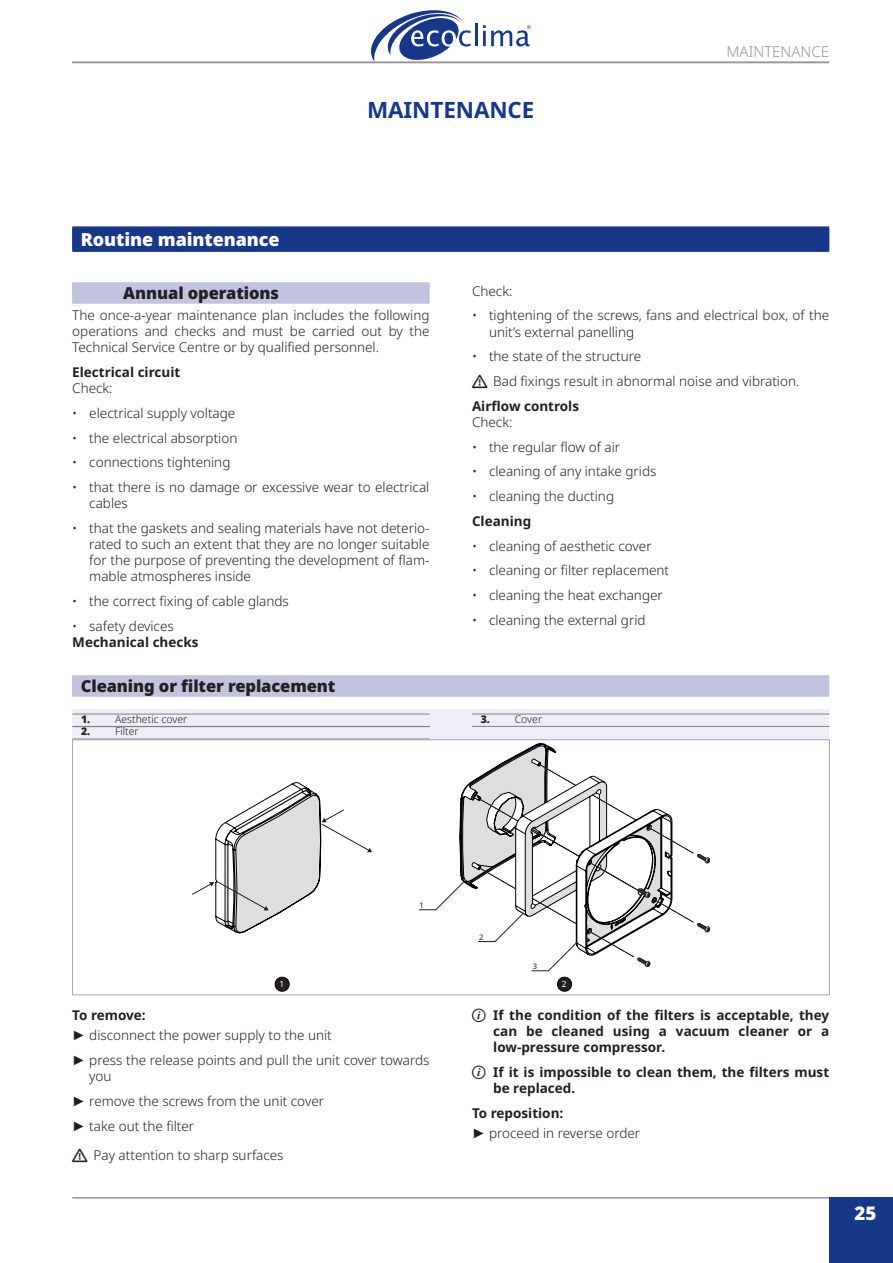
<style>
.page{position:relative;width:893px;height:1263px;background:#fff}
.page>*{position:absolute;margin:0;border:0;box-sizing:border-box;transform-origin:0 0}
.t1{font:700 22.5px "Noto Sans";letter-spacing:-.005em;color:#173889}
.t2{font:900 18.75px "Noto Sans";color:#fff}
.t3{font:900 18px "Noto Sans";letter-spacing:-.005em;color:#fff}
.t4{font:900 16.5px "Noto Sans";letter-spacing:-.005em;color:#231f20}
.t5{font:300 15px "Noto Sans";color:#939598}
.t6{font:300 13.5px/16.2px "Noto Sans";color:#231f20}
.t7{font:700 13.5px/16.2px "Noto Sans";color:#231f20;text-align:justify}
.t8{font:300 10.5px "Noto Sans";color:#231f20}
.t9{font:900 10.5px "Noto Sans";color:#231f20}
.t10{font:8.4px "Noto Sans";color:#fff}
.t11{font:7.65px "Noto Sans";color:#231f20}
.s1{font-weight:700}
.s2{font-family:"Arial";font-weight:400}
</style>
<div class="page">
<hr style="left:72px;top:1197px;width:757px;height:1px;background:#939598">
<div style="left:829px;top:1197px;width:64px;height:66px;background:#173889"></div>
<hr style="left:72px;top:62px;width:757px;height:1px;background:#939598">
<svg style="left:367px;top:10px;width:104px;height:52px"></svg>
<hr style="left:475px;top:24px;width:3px;height:22px;background:#173889">
<svg style="left:483px;top:25px;width:47px;height:21px"></svg>
<div style="left:72px;top:228px;width:757px;height:24px;background:#173889"></div>
<div style="left:72px;top:226px;width:757px;height:24px;background:#173889"></div>
<div style="left:72px;top:283px;width:357px;height:21px;background:#d1d2e6"></div>
<div style="left:72px;top:282px;width:357px;height:21px;background:#c2c3de"></div>
<div style="left:72px;top:676px;width:757px;height:21px;background:#cecfe4"></div>
<div style="left:72px;top:675px;width:757px;height:21px;background:#c2c3de"></div>
<div style="left:73px;top:709px;width:756px;height:31px;background:#edeef6"></div>
<hr style="left:73px;top:714px;width:357px;height:1px;background:#808285">
<hr style="left:73px;top:726px;width:357px;height:1px;background:#808285">
<hr style="left:472px;top:714px;width:357px;height:1px;background:#808285">
<hr style="left:472px;top:726px;width:357px;height:1px;background:#808285">
<svg style="left:419px;top:743px;width:291px;height:228px"></svg>
<svg style="left:192px;top:782px;width:180px;height:151px"></svg>
<svg style="left:275px;top:977px;width:14px;height:14px"></svg>
<svg style="left:557px;top:977px;width:15px;height:14px"></svg>
<div style="left:72px;top:739px;width:758px;height:256px;border:1px solid #a8a9ad"></div>
<h3 class="t3" style="left:81px;top:225px;width:200px">Routine maintenance</h3>
<h1 class="t1" style="left:367px;top:94px;width:169px">MAINTENANCE</h1>
<p class="t5" style="left:726px;top:41px;width:23px">Maintenance</p>
<p class="t4" style="left:123px;top:281px;width:157px">Annual operations</p>
<p class="t6" style="left:72px;top:307px;width:359px;text-align:justify">The once-a-year maintenance plan includes the following operations and checks and must be carried out by the Technical Service Centre or by qualified personnel.</p>
<p class="t7" style="left:72px;top:364px;width:110px">Electrical circuit</p>
<p class="t6" style="left:72px;top:380px;width:42px">Check:</p>
<p class="t6" style="left:72px;top:405px;width:165px">• electrical supply voltage</p>
<p class="t6" style="left:72px;top:430px;width:167px">• the electrical absorption</p>
<p class="t6" style="left:72px;top:455px;width:160px">• connections tightening</p>
<p class="t6" style="left:89px;top:479px;width:342px;text-indent:-17px">• that there is no damage or excessive wear to electrical cables</p>
<p class="t6" style="left:89px;top:520px;width:342px;text-align:justify;text-indent:-17px">• that the gaskets and sealing materials have not deterio&shy;rated to such an extent that they are no longer suitable for the purpose of preventing the development of flam&shy;mable atmospheres inside</p>
<p class="t6" style="left:72px;top:593px;width:218px">• the correct fixing of cable glands</p>
<p class="t6" style="left:72px;top:618px;width:103px">• safety devices</p>
<p class="t7" style="left:72px;top:634px;width:128px">Mechanical checks</p>
<p class="t4" style="left:81px;top:674px;width:256px">Cleaning or filter replacement</p>
<p class="t9" style="left:81px;top:711px;width:9px">1.</p>
<p class="t8" style="left:115px;top:712px;width:74px">Aesthetic cover</p>
<p class="t9" style="left:81px;top:723px;width:9px">2.</p>
<p class="t8" style="left:115px;top:724px;width:25px">Filter</p>
<p class="t6" style="left:472px;top:283px;width:42px">Check:</p>
<p class="t6" style="left:489px;top:308px;width:342px;text-indent:-17px">• tightening of the screws, fans and electrical box, of the unit’s external panelling</p>
<p class="t6" style="left:493px;top:344px;width:308px;line-height:24.8px;text-indent:-21px">• the state of the structure<br>Bad fixings result in abnormal noise and vibration.</p>
<p class="t7" style="left:472px;top:398px;width:109px">Airflow controls</p>
<p class="t6" style="left:472px;top:414px;width:42px">Check:</p>
<p class="t6" style="left:472px;top:439px;width:150px">• the regular flow of air</p>
<p class="t6" style="left:472px;top:464px;width:186px">• cleaning of any intake grids</p>
<p class="t6" style="left:472px;top:488px;width:144px">• cleaning the ducting</p>
<p class="t7" style="left:472px;top:513px;width:61px">Cleaning</p>
<p class="t6" style="left:472px;top:538px;width:181px">• cleaning of aesthetic cover</p>
<p class="t6" style="left:472px;top:563px;width:199px">• cleaning or filter replacement</p>
<p class="t6" style="left:472px;top:587px;width:192px">• cleaning the heat exchanger</p>
<p class="t6" style="left:472px;top:612px;width:175px">• cleaning the external grid</p>
<p class="t9" style="left:481px;top:711px;width:9px">3.</p>
<p class="t8" style="left:515px;top:712px;width:29px">Cover</p>
<p class="t11" style="left:419px;top:900px;width:6px">1</p>
<p class="t11" style="left:479px;top:931px;width:6px">2</p>
<p class="t11" style="left:533px;top:961px;width:6px">3</p>
<p class="t10" style="left:279px;top:978px;width:6px">1</p>
<p class="t10" style="left:562px;top:978px;width:6px">2</p>
<p class="t6" style="left:72px;top:1005px;width:261px;line-height:20.4px"><span class="s1">To remove:<br></span><span class="s2">►</span> disconnect the power supply to the unit</p>
<p class="t6" style="left:89px;top:1052px;width:342px;text-indent:-17px"><span class="s2">►</span> press the release points and pull the unit cover towards you</p>
<p class="t6" style="left:72px;top:1089px;width:253px;line-height:24.8px"><span class="s2">►</span> remove the screws from the unit cover <span class="s2">►</span> take out the filter</p>
<p class="t6" style="left:94px;top:1147px;width:192px">Pay attention to sharp surfaces</p>
<p class="t7" style="left:493px;top:1007px;width:337px">If the condition of the filters is acceptable, they can be cleaned using a vacuum cleaner or a low-pressure compressor.</p>
<p class="t7" style="left:493px;top:1064px;width:337px">If it is impossible to clean them, the filters must be replaced.</p>
<p class="t6" style="left:472px;top:1103px;width:170px;line-height:20.4px"><span class="s1">To reposition:<br></span><span class="s2">►</span> proceed in reverse order</p>
<h2 class="t2" style="left:854px;top:1199px;width:23px">25</h2>
</div>
